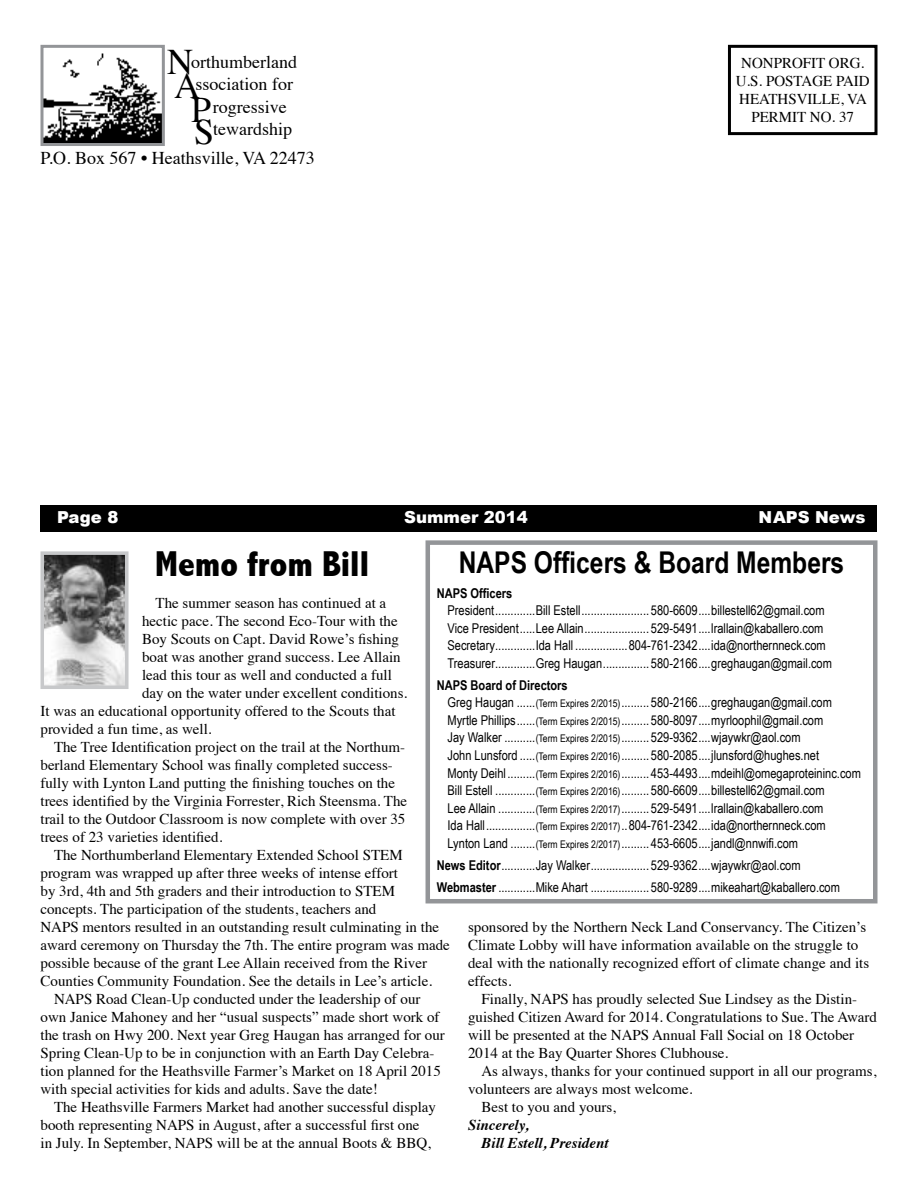
<style>
.page{position:relative;width:918px;height:1188px;background:#fff}
.page>*{position:absolute;margin:0;border:0;box-sizing:border-box;transform-origin:0 0}
.t1{font:800 condensed 36px "Abadi";color:#000}
.t2{font:700 30px "Arial Narrow";color:#000}
.t3{font:18px "Times";color:#000}
.t4{font:900 16.5px "Arial";color:#fff}
.t5{font:15px/18px "Times";color:#000}
.t6{font:italic 700 15px/18px "Times";color:#000}
.t7{font:13.5px/17.5px "Arial Narrow";color:#000}
.t8{font:700 13.5px "Arial Narrow";color:#000}
.s1{font-size:36px}
.s2{font-weight:700}
.s3{font-size:10.5px}
</style>
<div class="page">
<div style="left:40px;top:505px;width:838px;height:27px;background:#000"></div>
<div style="left:728px;top:45px;width:150px;height:90px;border:3px solid #000"></div>
<img style="left:44px;top:53px;width:117px;height:89px">
<div style="left:40px;top:45px;width:125px;height:101px;border:3px solid #939598"></div>
<img style="left:46px;top:556px;width:78px;height:128px">
<div style="left:41px;top:551px;width:88px;height:138px;border:4px solid #c7c8ca"></div>
<div style="left:426px;top:540px;width:452px;height:363px;border:4px solid #939598"></div>
<p class="t3" style="left:167px;top:45px;width:131px"><span class="s1">N</span>orthumberland</p>
<p class="t3" style="left:174px;top:67px;width:120px"><span class="s1">A</span>ssociation for</p>
<p class="t3" style="left:191px;top:90px;width:97px"><span class="s1">P</span>rogressive</p>
<p class="t3" style="left:194px;top:112px;width:99px"><span class="s1">S</span>tewardship</p>
<p class="t3" style="left:40px;top:141px;width:276px">P.O. Box 567 • Heathsville, VA 22473</p>
<p class="t5" style="left:736px;top:53px;width:136px;text-align:center">NONPROFIT ORG.<br>U.S. POSTAGE PAID<br>HEATHSVILLE, VA<br>PERMIT NO. 37</p>
<p class="t4" style="left:57px;top:505px;width:63px">Page 8</p>
<p class="t4" style="left:404px;top:505px;width:125px">Summer 2014</p>
<p class="t4" style="left:759px;top:505px;width:108px">NAPS News</p>
<h2 class="t2" style="left:459px;top:540px;width:387px">NAPS Officers &amp; Board Members</h2>
<p class="t8" style="left:437px;top:583px;width:77px">NAPS Officers</p>
<p class="t7" style="left:448px;top:602px;width:386px">President.............Bill Estell...................... 580-6609....billestell62@gmail.com Vice President.....Lee Allain..................... 529-5491....lrallain@kaballero.com Secretary.............Ida Hall .................804-761-2342....ida@northernneck.com Treasurer.............Greg Haugan............... 580-2166....greghaugan@gmail.com</p>
<p class="t7" style="left:448px;top:676px;width:415px;text-indent:-11px"><span class="s2">NAPS Board of Directors<br></span>Greg Haugan ......<span class="s3">(Term Expires 2/2015)</span>......... 580-2166....greghaugan@gmail.com Myrtle Phillips......<span class="s3">(Term Expires 2/2015)</span>......... 580-8097....myrloophil@gmail.com<br>Jay Walker ..........<span class="s3">(Term Expires 2/2015)</span>......... 529-9362....wjaywkr@aol.com<br>John Lunsford .....<span class="s3">(Term Expires 2/2016)</span>......... 580-2085....jlunsford@hughes.net<br>Monty Deihl .........<span class="s3">(Term Expires 2/2016)</span>......... 453-4493....mdeihl@omegaproteininc.com Bill Estell .............<span class="s3">(Term Expires 2/2016)</span>......... 580-6609....billestell62@gmail.com<br>Lee Allain ............<span class="s3">(Term Expires 2/2017)</span>......... 529-5491....lrallain@kaballero.com<br>Ida Hall................<span class="s3">(Term Expires 2/2017)</span>..804-761-2342....ida@northernneck.com Lynton Land ........<span class="s3">(Term Expires 2/2017)</span>......... 453-6605....jandl@nnwifi.com</p>
<p class="t7" style="left:437px;top:854px;width:405px;line-height:21.9px"><span class="s2">News Editor</span>...........Jay Walker................... 529-9362....wjaywkr@aol.com<br><span class="s2">Webmaster</span> ............Mike Ahart ................... 580-9289....mikeahart@kaballero.com</p>
<h1 class="t1" style="left:155px;top:543px;width:215px">Memo from Bill</h1>
<p class="t5" style="left:156px;top:592px;width:232px">The summer season has continued at a</p>
<p class="t5" style="left:142px;top:610px;width:257px">hectic pace. The second Eco-Tour with the</p>
<p class="t5" style="left:142px;top:628px;width:259px">Boy Scouts on Capt. David Rowe’s fishing</p>
<p class="t5" style="left:142px;top:646px;width:260px">boat was another grand success. Lee Allain</p>
<p class="t5" style="left:142px;top:664px;width:251px">lead this tour as well and conducted a full</p>
<p class="t5" style="left:142px;top:682px;width:267px">day on the water under excellent conditions.</p>
<p class="t5" style="left:40px;top:700px;width:357px">It was an educational opportunity offered to the Scouts that</p>
<p class="t5" style="left:40px;top:718px;width:173px">provided a fun time, as well.</p>
<p class="t5" style="left:54px;top:736px;width:353px">The Tree Identification project on the trail at the Northum-</p>
<p class="t5" style="left:41px;top:754px;width:354px">berland Elementary School was finally completed success-</p>
<p class="t5" style="left:41px;top:772px;width:356px">fully with Lynton Land putting the finishing touches on the</p>
<p class="t5" style="left:41px;top:790px;width:368px">trees identified by the Virginia Forrester, Rich Steensma. The</p>
<p class="t5" style="left:41px;top:808px;width:366px">trail to the Outdoor Classroom is now complete with over 35</p>
<p class="t5" style="left:41px;top:826px;width:184px">trees of 23 varieties identified.</p>
<p class="t5" style="left:54px;top:844px;width:350px">The Northumberland Elementary Extended School STEM</p>
<p class="t5" style="left:41px;top:862px;width:359px">program was wrapped up after three weeks of intense effort</p>
<p class="t5" style="left:41px;top:880px;width:356px">by 3rd, 4th and 5th graders and their introduction to STEM</p>
<p class="t5" style="left:41px;top:898px;width:337px">concepts. The participation of the students, teachers and</p>
<p class="t5" style="left:41px;top:916px;width:400px">NAPS mentors resulted in an outstanding result culminating in the</p>
<p class="t5" style="left:41px;top:934px;width:411px">award ceremony on Thursday the 7th. The entire program was made</p>
<p class="t5" style="left:41px;top:952px;width:388px">possible because of the grant Lee Allain received from the River</p>
<p class="t5" style="left:41px;top:970px;width:393px">Counties Community Foundation. See the details in Lee’s article.</p>
<p class="t5" style="left:54px;top:988px;width:368px">NAPS Road Clean-Up conducted under the leadership of our</p>
<p class="t5" style="left:41px;top:1006px;width:401px">own Janice Mahoney and her “usual suspects” made short work of</p>
<p class="t5" style="left:41px;top:1024px;width:406px">the trash on Hwy 200. Next year Greg Haugan has arranged for our</p>
<p class="t5" style="left:41px;top:1042px;width:396px">Spring Clean-Up to be in conjunction with an Earth Day Celebra-</p>
<p class="t5" style="left:41px;top:1060px;width:402px">tion planned for the Heathsville Farmer’s Market on 18 April 2015</p>
<p class="t5" style="left:41px;top:1078px;width:339px">with special activities for kids and adults. Save the date!</p>
<p class="t5" style="left:54px;top:1096px;width:384px">The Heathsville Farmers Market had another successful display</p>
<p class="t5" style="left:41px;top:1114px;width:381px">booth representing NAPS in August, after a successful first one</p>
<p class="t5" style="left:41px;top:1132px;width:392px">in July. In September, NAPS will be at the annual Boots &amp; BBQ,</p>
<p class="t5" style="left:468px;top:916px;width:403px">sponsored by the Northern Neck Land Conservancy. The Citizen’s Climate Lobby will have information available on the struggle to deal with the nationally recognized effort of climate change and its effects.</p>
<p class="t5" style="left:468px;top:988px;width:411px;text-indent:14px">Finally, NAPS has proudly selected Sue Lindsey as the Distin&shy;guished Citizen Award for 2014. Congratulations to Sue. The Award will be presented at the NAPS Annual Fall Social on 18 October 2014 at the Bay Quarter Shores Clubhouse.</p>
<p class="t5" style="left:482px;top:1060px;width:396px">As always, thanks for your continued support in all our programs,</p>
<p class="t5" style="left:468px;top:1078px;width:226px">volunteers are always most welcome.</p>
<p class="t5" style="left:482px;top:1096px;width:136px">Best to you and yours,</p>
<p class="t6" style="left:482px;top:1114px;width:129px;text-indent:-14px">Sincerely,<br>Bill Estell, President</p>
</div>
